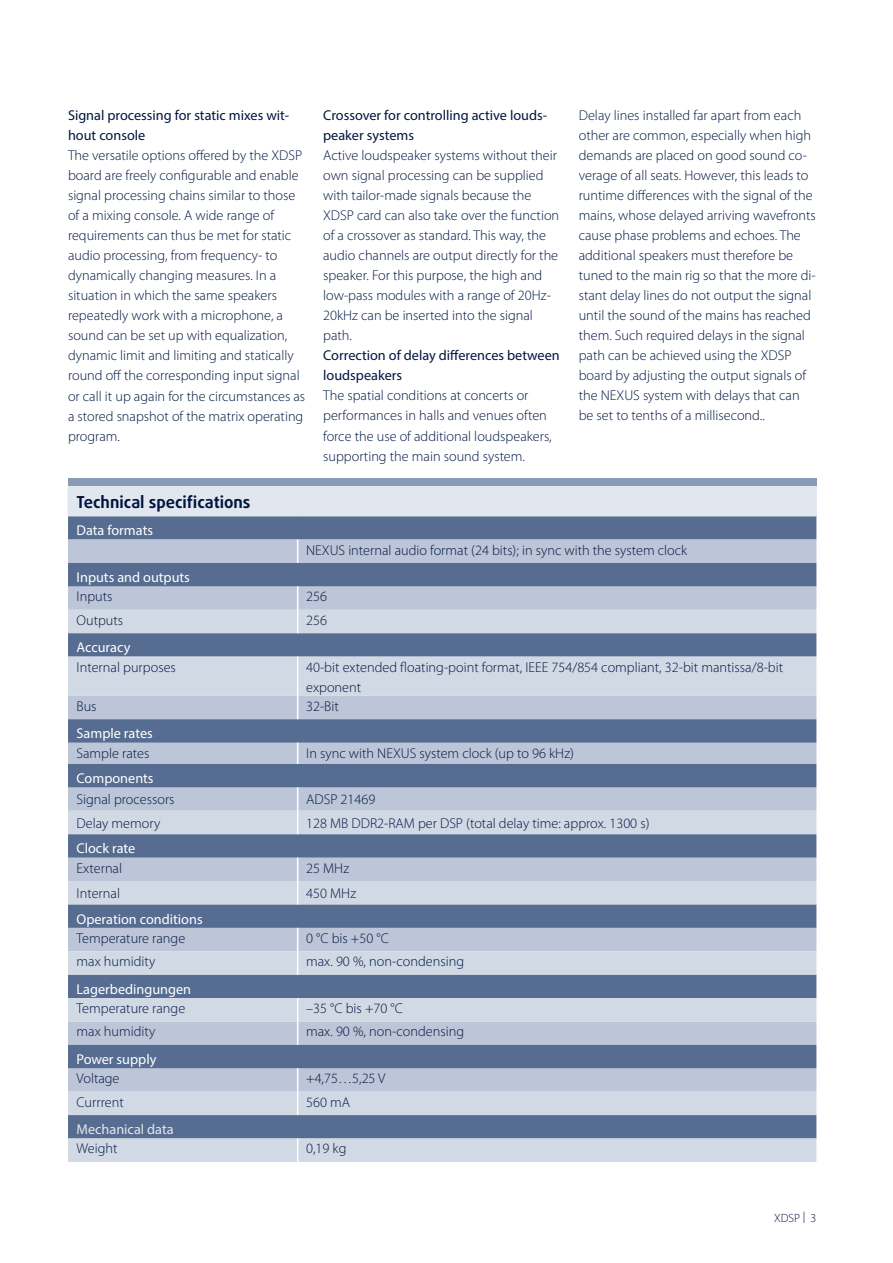
<style>
.page{position:relative;width:893px;height:1263px;background:#fff}
.page>*{position:absolute;margin:0;border:0;box-sizing:border-box;transform-origin:0 0}
.t1{font:700 16.5px "Daxline OT";color:#001640}
.t2{font:300 14.25px/20px "Myriad Pro";color:#001640}
.t3{font:14.25px/20px "Myriad Pro";color:#001640}
.t4{font:14.25px "Myriad Pro";color:#fff}
.t5{font:14.25px "Myriad Pro";color:#e6e7e9}
.t6{font:300 12px "Myriad Pro";color:#001640}
.s1{font-size:16.8px}
</style>
<div class="page">
<div style="left:68px;top:479px;width:748px;height:7px;background:#899ab6"></div>
<div style="left:68px;top:486px;width:748px;height:30px;background:#e2e7ef"></div>
<svg style="left:68px;top:563px;width:748px;height:47px;background:#8a99b4"></svg>
<svg style="left:68px;top:610px;width:748px;height:552px;background:#a2aec4"></svg>
<svg style="left:68px;top:517px;width:748px;height:46px;background:#8b9ab5"></svg>
<svg style="left:297px;top:586px;width:1px;height:47px"></svg>
<hr style="left:297px;top:657px;width:1px;height:39px;background:#fff">
<svg style="left:297px;top:696px;width:1px;height:23px"></svg>
<svg style="left:297px;top:743px;width:1px;height:21px"></svg>
<svg style="left:297px;top:787px;width:1px;height:47px"></svg>
<svg style="left:297px;top:928px;width:1px;height:46px"></svg>
<svg style="left:297px;top:998px;width:1px;height:47px"></svg>
<svg style="left:297px;top:1068px;width:1px;height:47px"></svg>
<svg style="left:297px;top:1138px;width:1px;height:24px"></svg>
<hr style="left:816px;top:486px;width:1px;height:30px;background:#e2e7ef">
<hr style="left:68px;top:516px;width:230px;height:1px;background:#e2e7ef">
<hr style="left:298px;top:516px;width:519px;height:1px;background:#e2e7ef">
<svg style="left:297px;top:858px;width:1px;height:46px"></svg>
<p class="t3" style="left:68px;top:105px;width:223px">Signal processing for static mixes wit&shy;hout console</p>
<p class="t2" style="left:68px;top:145px;width:239px">The versatile options offered by the XDSP board are freely configurable and enable signal processing chains similar to those of a mixing console. A wide range of requirements can thus be met for static audio processing, from frequency- to dynamically changing measures. In a situation in which the same speakers repeatedly work with a microphone, a sound can be set up with equalization, dynamic limit and limiting and statically round off the corresponding input signal or call it up again for the circumstances as a stored snapshot of the matrix operating program.</p>
<p class="t1" style="left:77px;top:491px;width:176px">Technical specifications</p>
<p class="t4" style="left:77px;top:522px;width:78px">Data formats</p>
<p class="t3" style="left:323px;top:105px;width:226px">Crossover for controlling active louds&shy;peaker systems</p>
<p class="t2" style="left:323px;top:145px;width:238px">Active loudspeaker systems without their own signal processing can be supplied with tailor-made signals because the XDSP card can also take over the function of a crossover as standard. This way, the audio channels are output directly for the speaker. For this purpose, the high and low-pass modules with a range of 20Hz-20kHz can be inserted into the signal path.</p>
<p class="t3" style="left:323px;top:345px;width:238px">Correction of delay differences between loudspeakers</p>
<p class="t2" style="left:323px;top:386px;width:230px">The spatial conditions at concerts or performances in halls and venues often force the use of additional loudspeakers, supporting the main sound system.</p>
<p class="t2" style="left:579px;top:105px;width:239px">Delay lines installed far apart from each other are common, especially when high demands are placed on good sound co&shy;verage of all seats. However, this leads to runtime differences with the signal of the mains, whose delayed arriving wavefronts cause phase problems and echoes. The additional speakers must therefore be tuned to the main rig so that the more di&shy;stant delay lines do not output the signal until the sound of the mains has reached them. Such required delays in the signal path can be achieved using the XDSP board by adjusting the output signals of the NEXUS system with delays that can be set to tenths of a millisecond..</p>
<p class="t2" style="left:306px;top:540px;width:383px">NEXUS internal audio format (24 bits); in sync with the system clock</p>
<p class="t4" style="left:77px;top:569px;width:115px">Inputs and outputs</p>
<p class="t2" style="left:77px;top:586px;width:38px">Inputs</p>
<p class="t2" style="left:306px;top:586px;width:22px">256</p>
<p class="t2" style="left:77px;top:610px;width:48px">Outputs</p>
<p class="t2" style="left:306px;top:610px;width:22px">256</p>
<p class="t4" style="left:77px;top:639px;width:55px">Accuracy</p>
<p class="t2" style="left:77px;top:657px;width:101px">Internal purposes</p>
<p class="t2" style="left:306px;top:657px;width:478px">40-bit extended floating-point format, IEEE 754/854 compliant, 32-bit mantissa/8-bit exponent</p>
<p class="t2" style="left:77px;top:696px;width:22px">Bus</p>
<p class="t2" style="left:306px;top:696px;width:34px">32-Bit</p>
<p class="t4" style="left:77px;top:725px;width:78px">Sample rates</p>
<p class="t2" style="left:77px;top:743px;width:74px">Sample rates</p>
<p class="t2" style="left:306px;top:743px;width:269px">In sync with NEXUS system clock (up to 96 kHz)</p>
<p class="t4" style="left:77px;top:769px;width:79px">Components</p>
<p class="t2" style="left:77px;top:789px;width:99px">Signal processors</p>
<p class="t2" style="left:306px;top:789px;width:71px">ADSP 21469</p>
<p class="t2" style="left:77px;top:813px;width:85px">Delay memory</p>
<p class="t2" style="left:306px;top:813px;width:345px">128 MB DDR2-RAM per DSP (total delay time: approx. 1300 s)</p>
<p class="t4" style="left:77px;top:840px;width:60px">Clock rate</p>
<p class="t2" style="left:77px;top:858px;width:47px">External</p>
<p class="t2" style="left:306px;top:858px;width:45px">25 MHz</p>
<p class="t2" style="left:77px;top:883px;width:45px">Internal</p>
<p class="t2" style="left:306px;top:883px;width:52px">450 MHz</p>
<p class="t4" style="left:77px;top:910px;width:128px">Operation conditions</p>
<p class="t2" style="left:77px;top:928px;width:110px">Temperature range</p>
<p class="t2" style="left:306px;top:928px;width:84px">0 °C bis +50 °C</p>
<p class="t2" style="left:77px;top:951px;width:80px">max humidity</p>
<p class="t2" style="left:306px;top:951px;width:159px">max. 90 %, non-condensing</p>
<p class="t4" style="left:77px;top:980px;width:116px">Lagerbedingungen</p>
<p class="t2" style="left:77px;top:998px;width:110px">Temperature range</p>
<p class="t2" style="left:306px;top:998px;width:98px">–35 °C bis +70 °C</p>
<p class="t2" style="left:77px;top:1021px;width:80px">max humidity</p>
<p class="t2" style="left:306px;top:1021px;width:159px">max. 90 %, non-condensing</p>
<p class="t4" style="left:77px;top:1050px;width:81px">Power supply</p>
<p class="t2" style="left:77px;top:1068px;width:45px">Voltage</p>
<p class="t2" style="left:306px;top:1068px;width:81px">+4,75…5,25 V</p>
<p class="t2" style="left:77px;top:1092px;width:49px">Currrent</p>
<p class="t2" style="left:306px;top:1092px;width:45px">560 mA</p>
<p class="t5" style="left:77px;top:1121px;width:99px">Mechanical data</p>
<p class="t2" style="left:77px;top:1138px;width:42px">Weight</p>
<p class="t2" style="left:306px;top:1138px;width:42px">0,19 kg</p>
<p class="t6" style="left:774px;top:1210px;width:44px">XDSP <span class="s1">I</span> 3</p>
</div>
